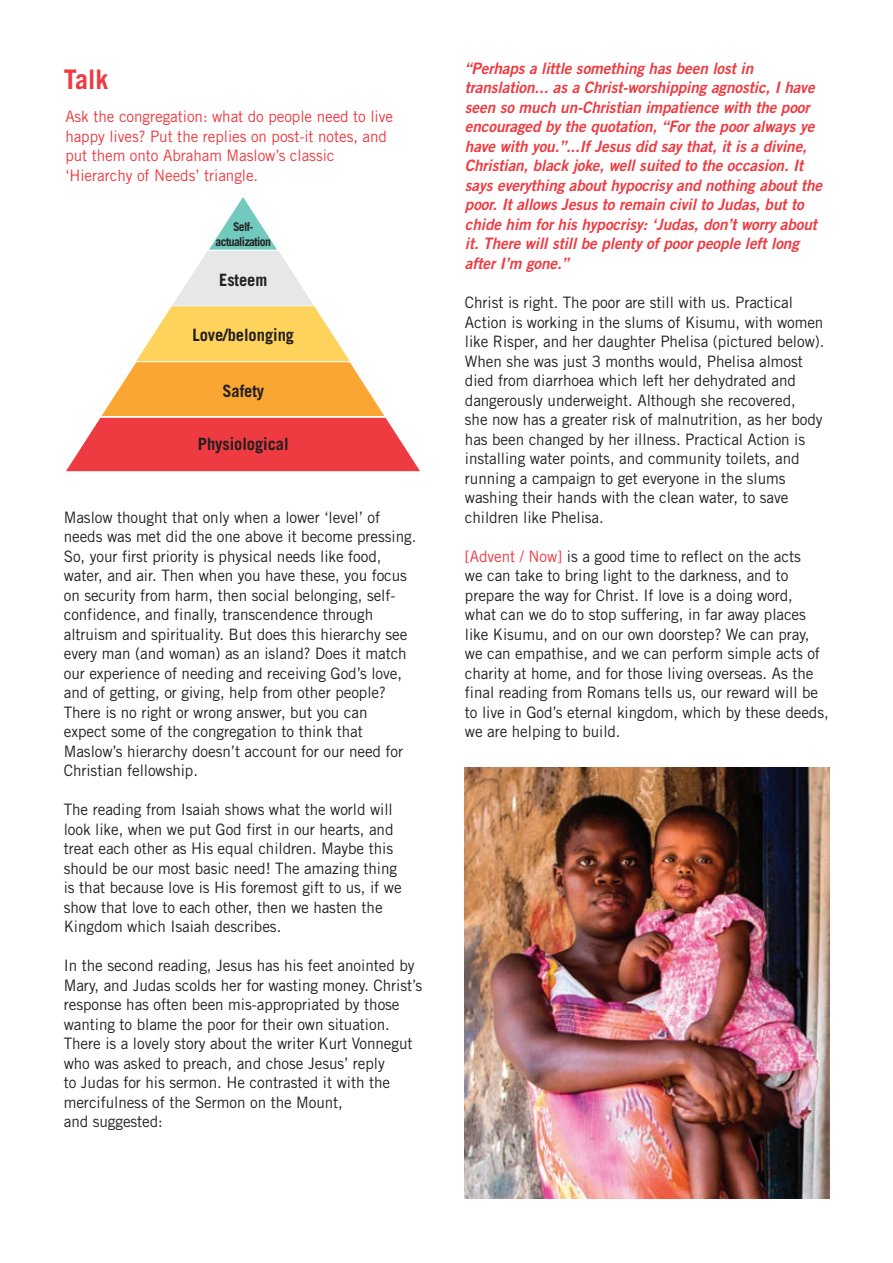
<style>
.page{position:relative;width:893px;height:1263px;background:#fff}
.page>*{position:absolute;margin:0;border:0;box-sizing:border-box;transform-origin:0 0}
.t1{font:700 27px "Trade Gothic";color:#ee3a41}
.t2{font:700 16.95px "Trade Gothic";letter-spacing:-.005em;color:#231f20}
.t3{font:15.75px/19.5px "Trade Gothic";letter-spacing:-.005em;color:#231f20}
.t4{font:italic 15.75px/19.5px "Trade Gothic Bold Two";letter-spacing:-.005em;color:#ee3a41}
.t5{font:15.75px/19.5px "Trade Gothic";letter-spacing:-.005em;color:#ee3a41}
.t6{font:700 12.15px/15px "Trade Gothic";letter-spacing:-.05em;color:#231f20;text-align:center}
.s1{color:#ee3a41}
</style>
<div class="page">
<img style="left:465px;top:767px;width:364px;height:432px">
<svg style="left:66px;top:197px;width:354px;height:275px"></svg>
<h1 class="t1" style="left:64px;top:63px;width:46px">Talk</h1>
<p class="t5" style="left:65px;top:107px;width:329px">Ask the congregation: what do people need to live happy lives? Put the replies on post-it notes, and put them onto Abraham Maslow’s classic ‘Hierarchy of Needs’ triangle.</p>
<p class="t6" style="left:215px;top:219px;width:57px">Self&shy;actualization</p>
<p class="t2" style="left:219px;top:269px;width:50px">Esteem</p>
<p class="t2" style="left:192px;top:325px;width:103px">Love/belonging</p>
<p class="t2" style="left:222px;top:380px;width:43px">Safety</p>
<p class="t2" style="left:198px;top:433px;width:92px">Physiological</p>
<p class="t3" style="left:64px;top:507px;width:354px">Maslow thought that only when a lower ‘level’ of needs was met did the one above it become pressing.<br>So, your first priority is physical needs like food, water, and air. Then when you have these, you focus on security from harm, then social belonging, self&shy;confidence, and finally, transcendence through altruism and spirituality. But does this hierarchy see every man (and woman) as an island? Does it match our experience of needing and receiving God’s love, and of getting, or giving, help from other people?<br>There is no right or wrong answer, but you can<br>expect some of the congregation to think that Maslow’s hierarchy doesn’t account for our need for Christian fellowship.</p>
<p class="t3" style="left:64px;top:800px;width:339px">The reading from Isaiah shows what the world will look like, when we put God first in our hearts, and treat each other as His equal children. Maybe this should be our most basic need! The amazing thing is that because love is His foremost gift to us, if we show that love to each other, then we hasten the Kingdom which Isaiah describes.</p>
<p class="t3" style="left:64px;top:956px;width:360px">In the second reading, Jesus has his feet anointed by Mary, and Judas scolds her for wasting money. Christ’s response has often been mis-appropriated by those wanting to blame the poor for their own situation.<br>There is a lovely story about the writer Kurt Vonnegut who was asked to preach, and chose Jesus’ reply<br>to Judas for his sermon. He contrasted it with the mercifulness of the Sermon on the Mount,<br>and suggested:</p>
<p class="t4" style="left:465px;top:58px;width:359px">“Perhaps a little something has been lost in translation... as a Christ-worshipping agnostic, I have seen so much un-Christian impatience with the poor encouraged by the quotation, “For the poor always ye have with you.”...If Jesus did say that, it is a divine, Christian, black joke, well suited to the occasion. It says everything about hypocrisy and nothing about the poor. It allows Jesus to remain civil to Judas, but to chide him for his hypocrisy: ‘Judas, don’t worry about it. There will still be plenty of poor people left long after I’m gone.”</p>
<p class="t3" style="left:465px;top:292px;width:361px">Christ is right. The poor are still with us. Practical Action is working in the slums of Kisumu, with women like Risper, and her daughter Phelisa (pictured below).<br>When she was just 3 months would, Phelisa almost died from diarrhoea which left her dehydrated and dangerously underweight. Although she recovered,<br>she now has a greater risk of malnutrition, as her body has been changed by her illness. Practical Action is installing water points, and community toilets, and running a campaign to get everyone in the slums washing their hands with the clean water, to save children like Phelisa.</p>
<p class="t3" style="left:465px;top:546px;width:365px"><span class="s1">[Advent / Now]</span> is a good time to reflect on the acts<br>we can take to bring light to the darkness, and to prepare the way for Christ. If love is a doing word,<br>what can we do to stop suffering, in far away places like Kisumu, and on our own doorstep? We can pray, we can empathise, and we can perform simple acts of charity at home, and for those living overseas. As the final reading from Romans tells us, our reward will be to live in God’s eternal kingdom, which by these deeds, we are helping to build.</p>
</div>
